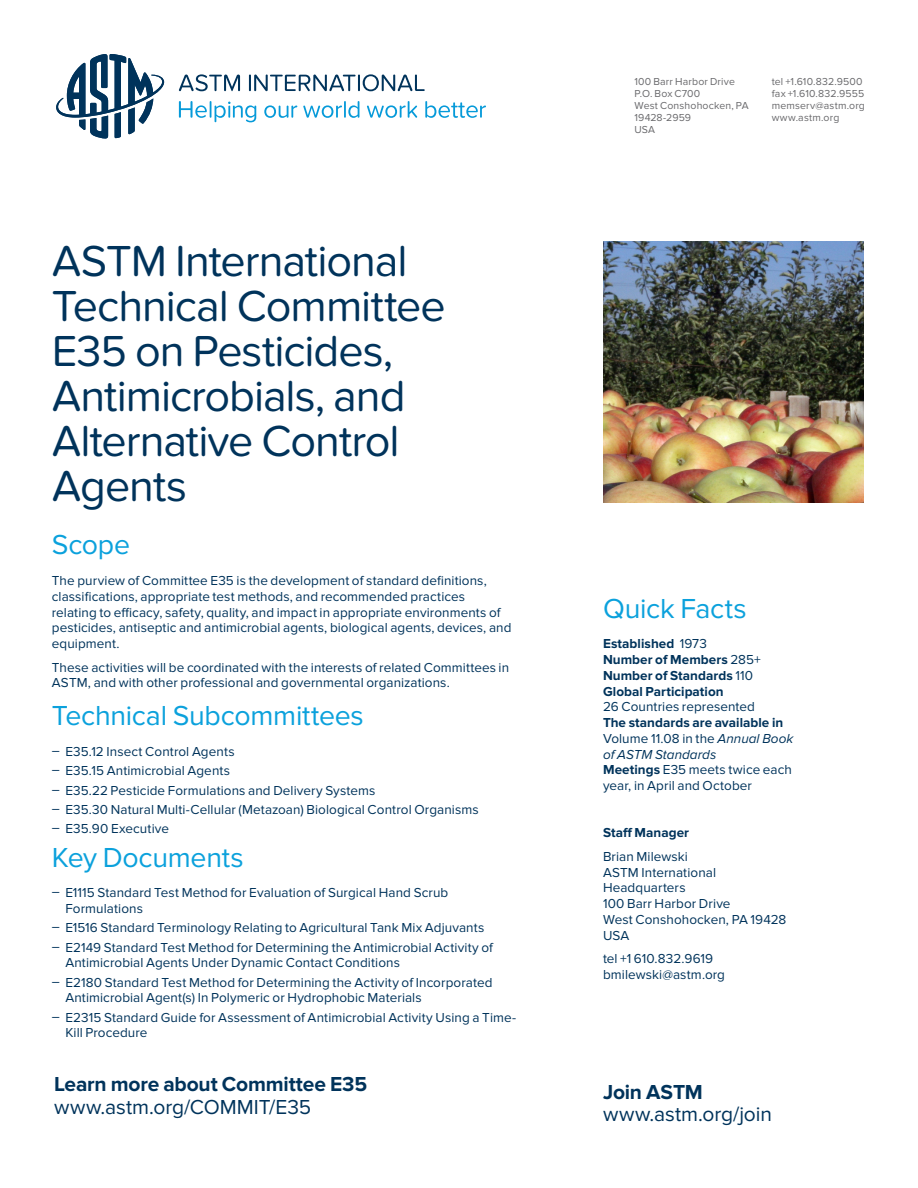
<style>
.page{position:relative;width:918px;height:1188px;background:#fff}
.page>*{position:absolute;margin:0;border:0;box-sizing:border-box;transform-origin:0 0}
.Title_30_30pt_Soft_R{font:45px/45px "Proxima Nova Soft";letter-spacing:-.025em;color:#00335b}
._19_20pt_Regular{font:28.5px "Proxima Nova";letter-spacing:-.01em;color:#0ba1dc}
._14_15pt_Regular{font:700 21px/22.5px "Proxima Nova";letter-spacing:-.01em;color:#00335b}
._14_15pt_Regular-2{font:21px/22.5px "Proxima Nova";letter-spacing:-.005em;color:#00335b}
.Body_Text_9_10_5pt_R{font:13.5px/15.8px "Proxima Nova";letter-spacing:.005em;color:#00335b}
.Body_Text_9_10_5pt_R-2{font:700 13.5px/15.8px "Proxima Nova";letter-spacing:.005em;color:#00335b}
.t1{font:10.5px/12px "Proxima Nova";letter-spacing:.015em;color:#69696c}
.s1{font-weight:400}
.s2{font-weight:400;font-style:italic}
.s3{font-weight:700}
</style>
<div class="page">
<svg style="left:179px;top:74px;width:61px;height:17px"></svg>
<svg style="left:249px;top:74px;width:176px;height:17px"></svg>
<svg style="left:179px;top:101px;width:77px;height:21px"></svg>
<svg style="left:264px;top:105px;width:33px;height:13px"></svg>
<svg style="left:303px;top:101px;width:56px;height:17px"></svg>
<svg style="left:367px;top:101px;width:50px;height:17px"></svg>
<svg style="left:425px;top:101px;width:61px;height:17px"></svg>
<svg style="left:56px;top:54px;width:108px;height:85px"></svg>
<img style="left:603px;top:242px;width:261px;height:261px">
<p class="Title_30_30pt_Soft_R" style="left:52px;top:239px;width:396px">ASTM International<br>Technical Committee<br>E35 on Pesticides,<br>Antimicrobials, and<br>Alternative Control<br>Agents</p>
<p class="_19_20pt_Regular" style="left:52px;top:528px;width:80px">Scope</p>
<p class="Body_Text_9_10_5pt_R" style="left:52px;top:573px;width:461px">The purview of Committee E35 is the development of standard definitions, classifications, appropriate test methods, and recommended practices relating to efficacy, safety, quality, and impact in appropriate environments of pesticides, antiseptic and antimicrobial agents, biological agents, devices, and equipment.</p>
<p class="Body_Text_9_10_5pt_R" style="left:52px;top:660px;width:459px">These activities will be coordinated with the interests of related Committees in<br>ASTM, and with other professional and governmental organizations.</p>
<p class="_19_20pt_Regular" style="left:52px;top:699px;width:314px">Technical Subcommittees</p>
<p class="Body_Text_9_10_5pt_R" style="left:52px;top:744px;width:184px">ͽ E35.12 Insect Control Agents</p>
<p class="Body_Text_9_10_5pt_R" style="left:52px;top:763px;width:180px">ͽ E35.15 Antimicrobial Agents</p>
<p class="Body_Text_9_10_5pt_R" style="left:52px;top:782px;width:325px">ͽ E35.22 Pesticide Formulations and Delivery Systems</p>
<p class="Body_Text_9_10_5pt_R" style="left:52px;top:802px;width:428px">ͽ E35.30 Natural Multi-Cellular (Metazoan) Biological Control Organisms</p>
<p class="Body_Text_9_10_5pt_R" style="left:52px;top:821px;width:119px">ͽ E35.90 Executive</p>
<p class="_19_20pt_Regular" style="left:52px;top:841px;width:194px">Key Documents</p>
<p class="Body_Text_9_10_5pt_R" style="left:65px;top:885px;width:384px;text-indent:-14px">ͽ E1115 Standard Test Method for Evaluation of Surgical Hand Scrub<br>Formulations</p>
<p class="Body_Text_9_10_5pt_R" style="left:52px;top:920px;width:434px">ͽ E1516 Standard Terminology Relating to Agricultural Tank Mix Adjuvants</p>
<p class="Body_Text_9_10_5pt_R" style="left:65px;top:939px;width:429px;text-indent:-14px">ͽ E2149 Standard Test Method for Determining the Antimicrobial Activity of<br>Antimicrobial Agents Under Dynamic Contact Conditions</p>
<p class="Body_Text_9_10_5pt_R" style="left:65px;top:975px;width:429px;text-indent:-14px">ͽ E2180 Standard Test Method for Determining the Activity of Incorporated<br>Antimicrobial Agent(s) In Polymeric or Hydrophobic Materials</p>
<p class="Body_Text_9_10_5pt_R" style="left:65px;top:1010px;width:452px;text-indent:-14px">ͽ E2315 Standard Guide for Assessment of Antimicrobial Activity Using a Time-<br>Kill Procedure</p>
<p class="_14_15pt_Regular" style="left:54px;top:1074px;width:315px">Learn more about Committee E35 <span class="s1">www.astm.org/COMMIT/E35</span></p>
<p class="t1" style="left:634px;top:76px;width:116px">100 Barr Harbor Drive<br>P.O. Box C700<br>West Conshohocken, PA<br>19428-2959<br>USA</p>
<p class="t1" style="left:772px;top:76px;width:95px">tel +1.610.832.9500 fax +1.610.832.9555 memserv@astm.org www.astm.org</p>
<p class="_19_20pt_Regular" style="left:603px;top:592px;width:145px">Quick Facts</p>
<p class="Body_Text_9_10_5pt_R-2" style="left:603px;top:636px;width:192px">Established <span class="s1">1973<br></span>Number of Members <span class="s1">285+<br></span>Number of Standards <span class="s1">110<br></span>Global Participation<br><span class="s1">26 Countries represented<br></span>The standards are available in<br><span class="s1">Volume 11.08 in the</span> <span class="s2">Annual Book of ASTM Standards<br></span>Meetings <span class="s1">E35 meets twice each year, in April and October</span></p>
<p class="Body_Text_9_10_5pt_R-2" style="left:603px;top:825px;width:88px">Staff Manager</p>
<p class="Body_Text_9_10_5pt_R" style="left:603px;top:849px;width:185px">Brian Milewski<br>ASTM International<br>Headquarters<br>100 Barr Harbor Drive<br>West Conshohocken, PA 19428<br>USA</p>
<p class="Body_Text_9_10_5pt_R" style="left:603px;top:951px;width:124px">tel +1 610.832.9619 bmilewski@astm.org</p>
<p class="_14_15pt_Regular-2" style="left:603px;top:1081px;width:170px"><span class="s3">Join ASTM </span>www.astm.org/join</p>
</div>
